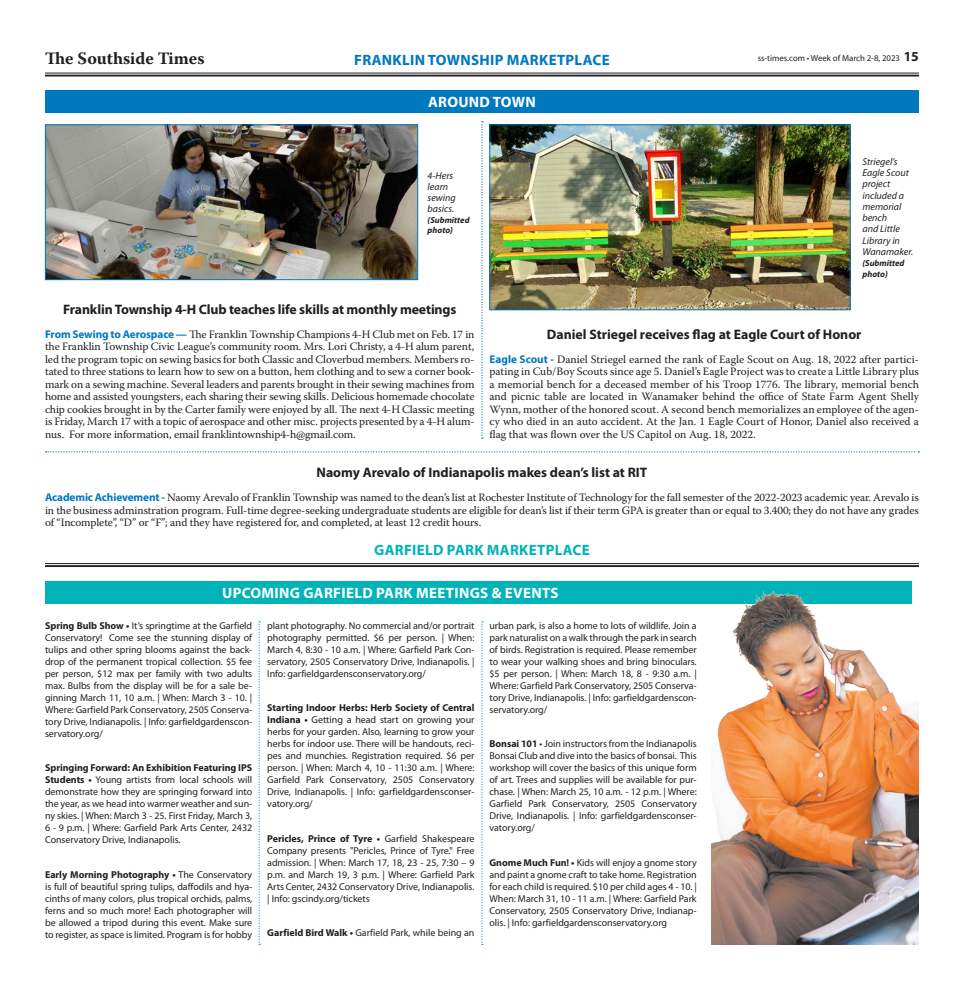
<style>
.page{position:relative;width:964px;height:990px;background:#fff}
.page>*{position:absolute;margin:0;border:0;box-sizing:border-box;transform-origin:0 0}
.t1{font:700 17.38px "Warnock Pro";color:#231f20}
.Body_Copy{font:700 15px "Myriad Pro";letter-spacing:.02em;color:#fff}
.Briefs{font:700 15px "Myriad Pro";letter-spacing:.02em;color:#0078c0}
.Briefs-2{font:700 15px "Myriad Pro";letter-spacing:.02em;color:#00b3b8}
.Headline_-_11pt{font:700 13.75px "Myriad Pro";color:#231f20}
.Body_Copy-2{font:11.25px/12.5px "Warnock Pro";letter-spacing:-.01em;color:#231f20;text-align:justify}
.Calendar_Text{font:10px/12px "Myriad Pro";letter-spacing:-.005em;color:#231f20;text-align:justify}
.Captions_for_Photos{font:italic 10px/11.2px "Myriad Pro";color:#231f20}
.t2{font:8.75px "Myriad Pro";color:#231f20}
.Captions_for_Photos-2{font:italic 700 8.75px/10.5px "Myriad Pro";color:#231f20}
.s1{font-weight:700;font-size:13.75px}
.s2{font-family:"Myriad Pro";font-weight:700;color:#0078c0}
.s3{font-weight:700}
</style>
<div class="page">
<hr style="left:45px;top:73px;width:873px;height:1px;background:#231f20">
<hr style="left:45px;top:75px;width:873px;height:2px;background:#231f20">
<hr style="left:45px;top:563px;width:873px;height:1px;background:#231f20">
<hr style="left:45px;top:565px;width:873px;height:2px;background:#231f20">
<svg style="left:481px;top:121px;width:2px;height:318px"></svg>
<svg style="left:46px;top:451px;width:872px;height:2px"></svg>
<img style="left:47px;top:127px;width:369px;height:151px">
<div style="left:45px;top:125px;width:373px;height:155px;border:1px solid #0078c0"></div>
<img style="left:491px;top:127px;width:357px;height:181px">
<div style="left:489px;top:125px;width:361px;height:185px;border:1px solid #0078c0"></div>
<div style="left:45px;top:90px;width:873px;height:22px;background:#0078c0"></div>
<div style="left:45px;top:581px;width:865px;height:23px;background:#00b3b8"></div>
<img style="left:711px;top:590px;width:207px;height:355px">
<svg style="left:258px;top:621px;width:2px;height:324px"></svg>
<svg style="left:481px;top:621px;width:2px;height:324px"></svg>
<h1 class="t1" style="left:45px;top:48px;width:161px">The Southside Times</h1>
<p class="Briefs" style="left:354px;top:50px;width:257px">FRANKLIN TOWNSHIP MARKETPLACE</p>
<p class="t2" style="left:757px;top:53px;width:163px">ss-times.com • Week of March 2-8, 2023 <span class="s1">15</span></p>
<p class="Body_Copy" style="left:428px;top:92px;width:109px">AROUND TOWN</p>
<p class="Captions_for_Photos" style="left:427px;top:170px;width:30px">4-Hers learn sewing basics.</p>
<p class="Captions_for_Photos-2" style="left:427px;top:214px;width:43px">(Submitted photo)</p>
<p class="Captions_for_Photos" style="left:862px;top:156px;width:52px">Striegel’s<br>Eagle Scout project included a memorial bench<br>and Little<br>Library in<br>Wanamaker.</p>
<p class="Captions_for_Photos-2" style="left:862px;top:257px;width:43px;line-height:11.2px">(Submitted photo)</p>
<p class="Headline_-_11pt" style="left:63px;top:300px;width:394px">Franklin Township 4-H Club teaches life skills at monthly meetings</p>
<p class="Body_Copy-2" style="left:45px;top:327px;width:431px"><span class="s2">From Sewing to Aerospace —</span> The Franklin Township Champions 4-H Club met on Feb. 17 in the Franklin Township Civic League’s community room. Mrs. Lori Christy, a 4-H alum parent, led the program topic on sewing basics for both Classic and Cloverbud members. Members ro&shy;tated to three stations to learn how to sew on a button, hem clothing and to sew a corner book&shy;mark on a sewing machine. Several leaders and parents brought in their sewing machines from home and assisted youngsters, each sharing their sewing skills. Delicious homemade chocolate chip cookies brought in by the Carter family were enjoyed by all. The next 4-H Classic meeting is Friday, March 17 with a topic of aerospace and other misc. projects presented by a 4-H alum&shy;nus. For more information, email franklintownship4-h@gmail.com.</p>
<p class="Headline_-_11pt" style="left:546px;top:325px;width:316px">Daniel Striegel receives flag at Eagle Court of Honor</p>
<p class="Body_Copy-2" style="left:489px;top:352px;width:431px"><span class="s2">Eagle Scout -</span> Daniel Striegel earned the rank of Eagle Scout on Aug. 18, 2022 after partici&shy;pating in Cub/Boy Scouts since age 5. Daniel’s Eagle Project was to create a Little Library plus a memorial bench for a deceased member of his Troop 1776. The library, memorial bench and picnic table are located in Wanamaker behind the office of State Farm Agent Shelly Wynn, mother of the honored scout. A second bench memorializes an employee of the agen&shy;cy who died in an auto accident. At the Jan. 1 Eagle Court of Honor, Daniel also received a flag that was flown over the US Capitol on Aug. 18, 2022.</p>
<p class="Headline_-_11pt" style="left:316px;top:464px;width:332px">Naomy Arevalo of Indianapolis makes dean’s list at RIT</p>
<p class="Body_Copy-2" style="left:45px;top:491px;width:875px"><span class="s2">Academic Achievement -</span> Naomy Arevalo of Franklin Township was named to the dean’s list at Rochester Institute of Technology for the fall semester of the 2022-2023 academic year. Arevalo is in the business adminstration program. Full-time degree-seeking undergraduate students are eligible for dean’s list if their term GPA is greater than or equal to 3.400; they do not have any grades of “Incomplete”, “D” or “F”; and they have registered for, and completed, at least 12 credit hours.</p>
<p class="Briefs-2" style="left:374px;top:540px;width:217px">GARFIELD PARK MARKETPLACE</p>
<p class="Body_Copy" style="left:222px;top:583px;width:338px">UPCOMING GARFIELD PARK MEETINGS &amp; EVENTS</p>
<p class="Calendar_Text" style="left:45px;top:619px;width:209px"><span class="s3">Spring Bulb Show •</span> It’s springtime at the Garfield Conservatory! Come see the stunning display of tulips and other spring blooms against the back&shy;drop of the permanent tropical collection. $5 fee per person, $12 max per family with two adults max. Bulbs from the display will be for a sale be&shy;ginning March 11, 10 a.m. | When: March 3 - 10. | Where: Garfield Park Conservatory, 2505 Conserva&shy;tory Drive, Indianapolis. | Info: garfieldgardenscon&shy;servatory.org/</p>
<p class="Calendar_Text" style="left:45px;top:762px;width:209px"><span class="s3">Springing Forward: An Exhibition Featuring IPS Students •</span> Young artists from local schools will demonstrate how they are springing forward into the year, as we head into warmer weather and sun&shy;ny skies. | When: March 3 - 25. First Friday, March 3, 6 - 9 p.m. | Where: Garfield Park Arts Center, 2432<br>Conservatory Drive, Indianapolis.</p>
<p class="Calendar_Text" style="left:45px;top:868px;width:209px"><span class="s3">Early Morning Photography •</span> The Conservatory is full of beautiful spring tulips, daffodils and hya&shy;cinths of many colors, plus tropical orchids, palms, ferns and so much more! Each photographer will be allowed a tripod during this event. Make sure to register, as space is limited. Program is for hobby</p>
<p class="Calendar_Text" style="left:267px;top:619px;width:209px">plant photography. No commercial and/or portrait photography permitted. $6 per person. | When:<br>March 4, 8:30 - 10 a.m. | Where: Garfield Park Con&shy;servatory, 2505 Conservatory Drive, Indianapolis. | Info: garfieldgardensconservatory.org/</p>
<p class="Calendar_Text" style="left:267px;top:702px;width:209px"><span class="s3">Starting Indoor Herbs: Herb Society of Central Indiana •</span> Getting a head start on growing your herbs for your garden. Also, learning to grow your herbs for indoor use. There will be handouts, reci&shy;pes and munchies. Registration required. $6 per person. | When: March 4, 10 - 11:30 a.m. | Where:<br>Garfield Park Conservatory, 2505 Conservatory Drive, Indianapolis. | Info: garfieldgardensconser&shy;vatory.org/</p>
<p class="Calendar_Text" style="left:267px;top:832px;width:209px"><span class="s3">Pericles, Prince of Tyre •</span> Garfield Shakespeare Company presents "Pericles, Prince of Tyre." Free admission. | When: March 17, 18, 23 - 25, 7:30 – 9 p.m. and March 19, 3 p.m. | Where: Garfield Park Arts Center, 2432 Conservatory Drive, Indianapolis. | Info: gscindy.org/tickets</p>
<p class="Calendar_Text" style="left:267px;top:927px;width:208px"><span class="s3">Garfield Bird Walk •</span> Garfield Park, while being an</p>
<p class="Calendar_Text" style="left:489px;top:619px;width:209px">urban park, is also a home to lots of wildlife. Join a park naturalist on a walk through the park in search of birds. Registration is required. Please remember to wear your walking shoes and bring binoculars. $5 per person. | When: March 18, 8 - 9:30 a.m. | Where: Garfield Park Conservatory, 2505 Conserva&shy;tory Drive, Indianapolis. | Info: garfieldgardenscon&shy;servatory.org/</p>
<p class="Calendar_Text" style="left:489px;top:738px;width:209px"><span class="s3">Bonsai 101</span> • Join instructors from the Indianapolis Bonsai Club and dive into the basics of bonsai. This workshop will cover the basics of this unique form of art. Trees and supplies will be available for pur&shy;chase. | When: March 25, 10 a.m. - 12 p.m. | Where:<br>Garfield Park Conservatory, 2505 Conservatory Drive, Indianapolis. | Info: garfieldgardensconser&shy;vatory.org/</p>
<p class="Calendar_Text" style="left:489px;top:856px;width:209px"><span class="s3">Gnome Much Fun! •</span> Kids will enjoy a gnome story and paint a gnome craft to take home. Registration for each child is required. $10 per child ages 4 - 10. | When: March 31, 10 - 11 a.m. | Where: Garfield Park Conservatory, 2505 Conservatory Drive, Indianap&shy;olis. | Info: garfieldgardensconservatory.org</p>
</div>
